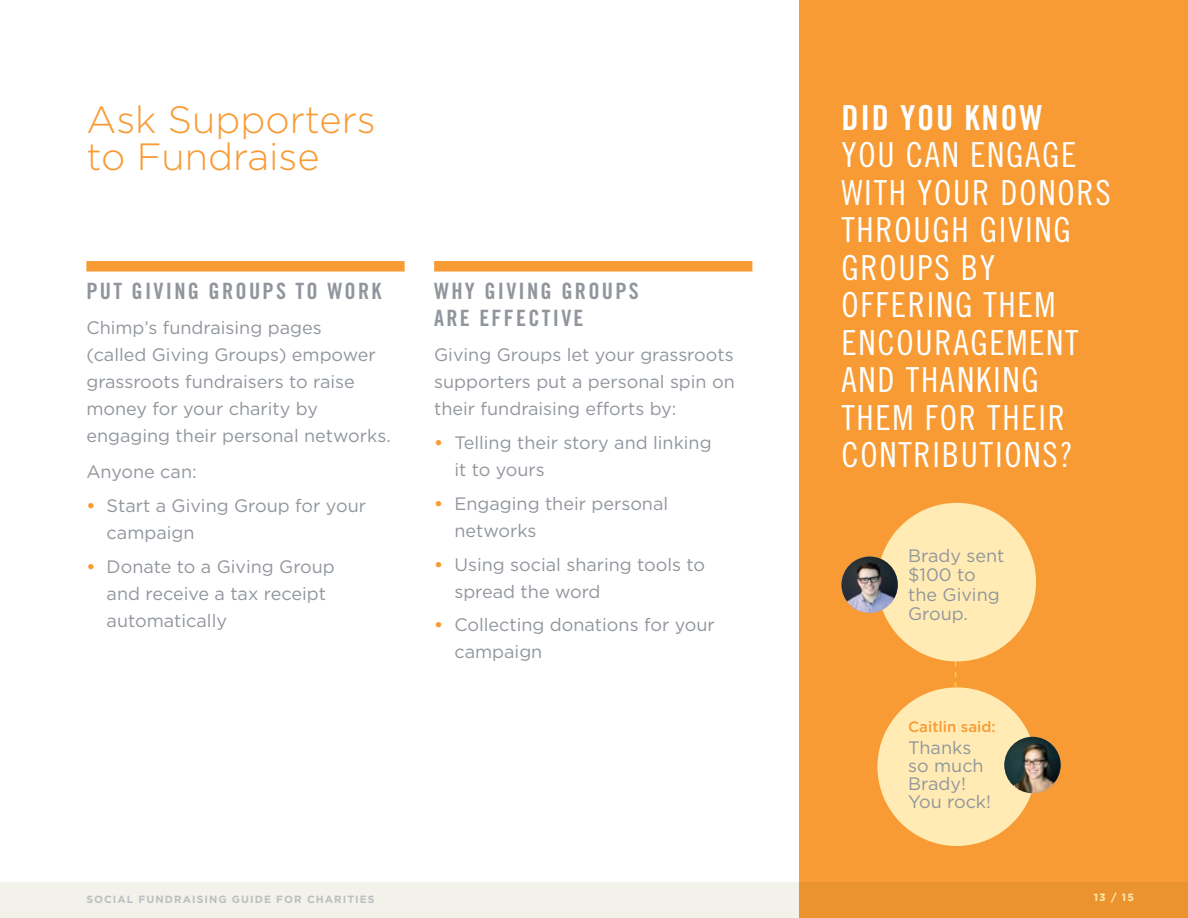
<style>
.page{position:relative;width:1188px;height:918px;background:#fff}
.page>*{position:absolute;margin:0;border:0;box-sizing:border-box;transform-origin:0 0}
.t1{font:300 37.95px/37px "Gotham";color:#f89b34}
.t2{font:34.5px/37.5px "Trade Gothic Cond Eighteen";letter-spacing:.05em;color:#fff}
.t3{font:34.5px "Trade Gothic Bold Cond Twenty";letter-spacing:.05em;color:#fff}
.t4{font:22.5px/27px "Trade Gothic Bold Cond Twenty";letter-spacing:.1em;color:#91969d}
.t5{font:18px/27px "Gotham";color:#91969d}
.t6{font:500 15px "Gotham";color:#f89b34}
.t7{font:700 10.5px "Gotham";letter-spacing:.1em;color:#bebec1}
.t8{font:700 10.5px "Gotham";color:#ffebb3}
.s1{font-weight:700;color:#f89b34}
</style>
<div class="page">
<div style="left:799px;top:0;width:389px;height:918px;background:#f89b34"></div>
<svg style="left:0;top:882px;width:1188px;height:36px;fill:#f2f2eb"></svg>
<div style="left:86px;top:261px;width:319px;height:11px;background:#f89b34"></div>
<div style="left:434px;top:261px;width:318px;height:11px;background:#f89b34"></div>
<div style="left:877px;top:503px;width:159px;height:158px;background:#ffebb3;border-radius:50%"></div>
<img style="left:842px;top:557px;width:56px;height:56px;border-radius:28px">
<div style="left:877px;top:687px;width:159px;height:159px;background:#ffebb3;border-radius:50%"></div>
<img style="left:1004px;top:737px;width:57px;height:56px;border-radius:28px">
<svg style="left:955px;top:661px;width:1px;height:26px"></svg>
<h1 class="t1" style="left:86px;top:100px;width:291px">Ask Supporters to Fundraise</h1>
<p class="t4" style="left:86px;top:277px;width:297px">PUT GIVING GROUPS TO WORK</p>
<p class="t5" style="left:86px;top:314px;width:306px">Chimp’s fundraising pages<br>(called Giving Groups) empower grassroots fundraisers to raise money for your charity by engaging their personal networks.</p>
<p class="t5" style="left:86px;top:458px;width:112px">Anyone can:</p>
<p class="t5" style="left:107px;top:492px;width:261px;text-indent:-20px"><span class="s1">•</span> Start a Giving Group for your campaign</p>
<p class="t5" style="left:107px;top:553px;width:230px;text-indent:-20px"><span class="s1">•</span> Donate to a Giving Group and receive a tax receipt automatically</p>
<p class="t4" style="left:434px;top:277px;width:206px">WHY GIVING GROUPS<br>ARE EFFECTIVE</p>
<p class="t5" style="left:434px;top:341px;width:302px;text-align:justify">Giving Groups let your grassroots supporters put a personal spin on their fundraising efforts by:</p>
<p class="t5" style="left:454px;top:429px;width:259px;text-indent:-20px"><span class="s1">•</span> Telling their story and linking it to yours</p>
<p class="t5" style="left:454px;top:490px;width:215px;text-indent:-20px"><span class="s1">•</span> Engaging their personal networks</p>
<p class="t5" style="left:454px;top:550px;width:252px;text-indent:-20px"><span class="s1">•</span> Using social sharing tools to spread the word</p>
<p class="t5" style="left:454px;top:611px;width:262px;text-indent:-20px"><span class="s1">•</span> Collecting donations for your campaign</p>
<h2 class="t3" style="left:842px;top:97px;width:203px">DID YOU KNOW</h2>
<h2 class="t2" style="left:842px;top:136px;width:271px">YOU CAN ENGAGE<br>WITH YOUR DONORS<br>THROUGH GIVING<br>GROUPS BY<br>OFFERING THEM<br>ENCOURAGEMENT<br>AND THANKING<br>THEM FOR THEIR<br>CONTRIBUTIONS?</h2>
<p class="t5" style="left:908px;top:545px;width:98px;line-height:19.5px">Brady sent $100 to the Giving<br>Group.</p>
<p class="t6" style="left:908px;top:716px;width:89px">Caitlin said:</p>
<p class="t5" style="left:908px;top:739px;width:84px;line-height:18px">Thanks so much<br>Brady!<br>You rock!</p>
<p class="t7" style="left:86px;top:892px;width:290px">SOCIAL FUNDRAISING GUIDE FOR CHARITIES</p>
<p class="t8" style="left:1094px;top:891px;width:42px">13 / 15</p>
</div>
